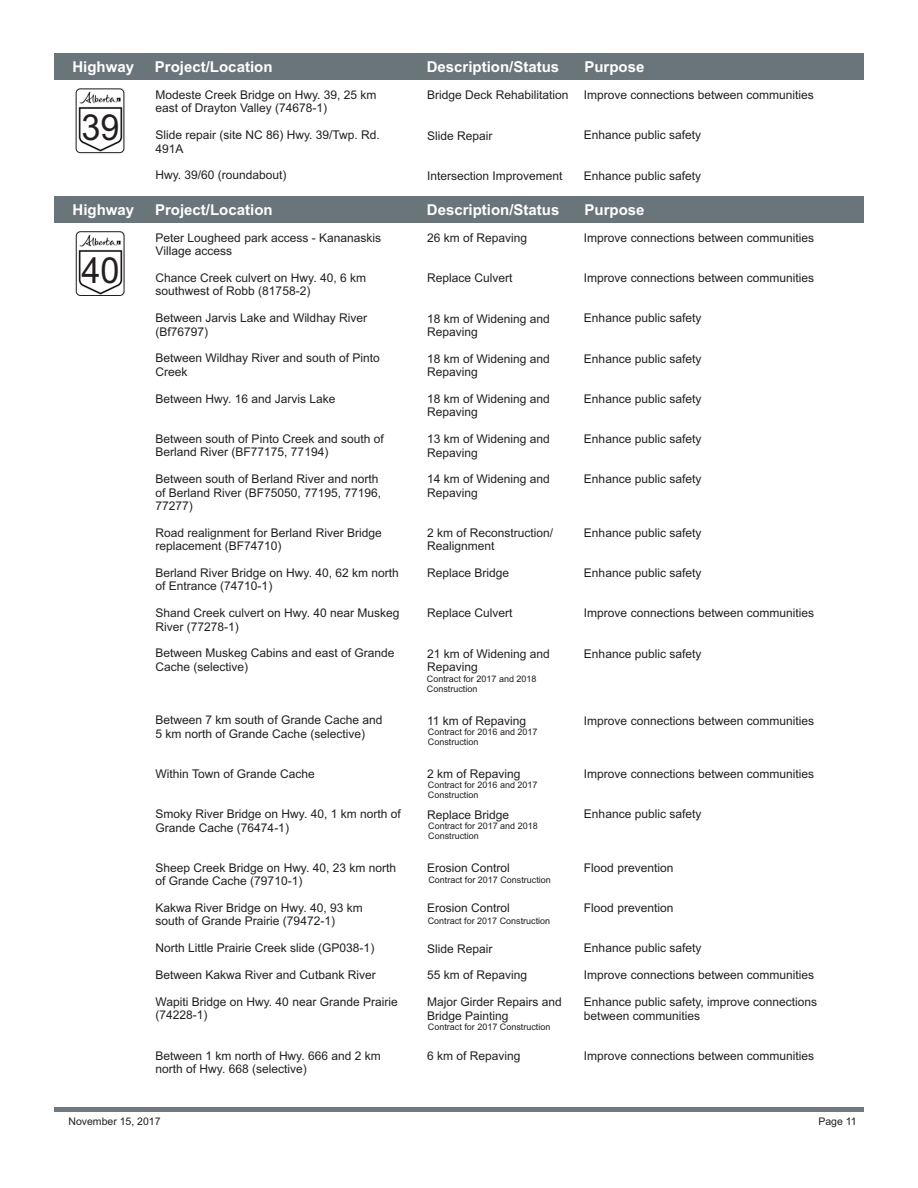
<style>
.page{position:relative;width:918px;height:1188px;background:#fff}
.page>*{position:absolute;margin:0;border:0;box-sizing:border-box;transform-origin:0 0}
.t1{font:36px "Arial";color:#231f20;scale:.95 1}
.t2{font:700 15px "Arial";color:#fff}
.t3{font:12px/13.4px "Arial";color:#231f20}
.t4{font:10.5px "Arial";color:#231f20}
.t5{font:9px/10.1px "Arial";color:#231f20}
</style>
<div class="page">
<div style="left:54px;top:1107px;width:810px;height:5px;background:#707880"></div>
<img style="left:76px;top:89px;width:48px;height:64px">
<div style="left:76px;top:89px;width:48px;height:64px;border:1px solid #231f20;border-radius:4px"></div>
<div style="left:88px;top:116px;width:24px;height:23px;background:#fff"></div>
<div style="left:54px;top:54px;width:810px;height:26px;background:#6a747b"></div>
<img style="left:76px;top:232px;width:48px;height:64px">
<div style="left:76px;top:231px;width:48px;height:65px;border:1px solid #231f20;border-radius:4px"></div>
<div style="left:88px;top:258px;width:25px;height:24px;background:#fff"></div>
<div style="left:54px;top:196px;width:810px;height:26px;background:#6a747b"></div>
<p class="t2" style="left:72px;top:61px;width:63px">Highway</p>
<p class="t2" style="left:155px;top:61px;width:119px">Project/Location</p>
<p class="t2" style="left:427px;top:61px;width:134px">Description/Status</p>
<p class="t2" style="left:584px;top:61px;width:62px">Purpose</p>
<h1 class="t1" style="left:81px;top:114px;width:42px">39</h1>
<p class="t3" style="left:155px;top:89px;width:223px">Modeste Creek Bridge on Hwy. 39, 25 km east of Drayton Valley (74678-1)</p>
<p class="t3" style="left:155px;top:129px;width:226px">Slide repair (site NC 86) Hwy. 39/Twp. Rd.<br>491A</p>
<p class="t3" style="left:155px;top:170px;width:133px">Hwy. 39/60 (roundabout)</p>
<p class="t3" style="left:427px;top:90px;width:143px">Bridge Deck Rehabilitation</p>
<p class="t3" style="left:427px;top:130px;width:67px">Slide Repair</p>
<p class="t3" style="left:427px;top:170px;width:137px">Intersection Improvement</p>
<p class="t3" style="left:584px;top:89px;width:232px">Improve connections between communities</p>
<p class="t3" style="left:584px;top:130px;width:119px">Enhance public safety</p>
<p class="t3" style="left:584px;top:170px;width:119px">Enhance public safety</p>
<p class="t2" style="left:73px;top:204px;width:63px">Highway</p>
<p class="t2" style="left:155px;top:204px;width:119px">Project/Location</p>
<p class="t2" style="left:427px;top:204px;width:134px">Description/Status</p>
<p class="t2" style="left:585px;top:204px;width:62px">Purpose</p>
<h1 class="t1" style="left:81px;top:256px;width:42px">40</h1>
<p class="t3" style="left:156px;top:232px;width:227px">Peter Lougheed park access - Kananaskis<br>Village access</p>
<p class="t3" style="left:156px;top:272px;width:212px">Chance Creek culvert on Hwy. 40, 6 km southwest of Robb (81758-2)</p>
<p class="t3" style="left:156px;top:312px;width:213px">Between Jarvis Lake and Wildhay River (Bf76797)</p>
<p class="t3" style="left:156px;top:353px;width:226px">Between Wildhay River and south of Pinto<br>Creek</p>
<p class="t3" style="left:156px;top:393px;width:181px">Between Hwy. 16 and Jarvis Lake</p>
<p class="t3" style="left:156px;top:433px;width:230px">Between south of Pinto Creek and south of<br>Berland River (BF77175, 77194)</p>
<p class="t3" style="left:156px;top:473px;width:227px">Between south of Berland River and north of Berland River (BF75050, 77195, 77196,<br>77277)</p>
<p class="t3" style="left:156px;top:527px;width:228px">Road realignment for Berland River Bridge replacement (BF74710)</p>
<p class="t3" style="left:156px;top:567px;width:245px">Berland River Bridge on Hwy. 40, 62 km north of Entrance (74710-1)</p>
<p class="t3" style="left:156px;top:607px;width:245px">Shand Creek culvert on Hwy. 40 near Muskeg<br>River (77278-1)</p>
<p class="t3" style="left:156px;top:648px;width:240px">Between Muskeg Cabins and east of Grande<br>Cache (selective)</p>
<p class="t3" style="left:156px;top:715px;width:228px">Between 7 km south of Grande Cache and<br>5 km north of Grande Cache (selective)</p>
<p class="t3" style="left:156px;top:768px;width:161px">Within Town of Grande Cache</p>
<p class="t3" style="left:156px;top:808px;width:247px">Smoky River Bridge on Hwy. 40, 1 km north of<br>Grande Cache (76474-1)</p>
<p class="t3" style="left:156px;top:862px;width:242px">Sheep Creek Bridge on Hwy. 40, 23 km north of Grande Cache (79710-1)</p>
<p class="t3" style="left:156px;top:902px;width:209px">Kakwa River Bridge on Hwy. 40, 93 km south of Grande Prairie (79472-1)</p>
<p class="t3" style="left:156px;top:943px;width:220px">North Little Prairie Creek slide (GP038-1)</p>
<p class="t3" style="left:156px;top:969px;width:222px">Between Kakwa River and Cutbank River</p>
<p class="t3" style="left:156px;top:996px;width:244px">Wapiti Bridge on Hwy. 40 near Grande Prairie (74228-1)</p>
<p class="t3" style="left:156px;top:1050px;width:227px">Between 1 km north of Hwy. 666 and 2 km north of Hwy. 668 (selective)</p>
<p class="t3" style="left:427px;top:232px;width:102px">26 km of Repaving</p>
<p class="t3" style="left:427px;top:273px;width:87px">Replace Culvert</p>
<p class="t3" style="left:427px;top:313px;width:124px">18 km of Widening and<br>Repaving</p>
<p class="t3" style="left:427px;top:353px;width:124px">18 km of Widening and<br>Repaving</p>
<p class="t3" style="left:427px;top:393px;width:124px">18 km of Widening and<br>Repaving</p>
<p class="t3" style="left:427px;top:433px;width:124px">13 km of Widening and<br>Repaving</p>
<p class="t3" style="left:427px;top:474px;width:124px">14 km of Widening and<br>Repaving</p>
<p class="t3" style="left:427px;top:527px;width:128px">2 km of Reconstruction/<br>Realignment</p>
<p class="t3" style="left:427px;top:567px;width:84px">Replace Bridge</p>
<p class="t3" style="left:427px;top:608px;width:87px">Replace Culvert</p>
<p class="t3" style="left:427px;top:648px;width:124px">21 km of Widening and<br>Repaving</p>
<p class="t5" style="left:427px;top:675px;width:111px">Contract for 2017 and 2018<br>Construction</p>
<p class="t3" style="left:427px;top:715px;width:101px">11 km of Repaving</p>
<p class="t5" style="left:428px;top:728px;width:111px">Contract for 2016 and 2017<br>Construction</p>
<p class="t5" style="left:428px;top:781px;width:111px">Contract for 2016 and 2017<br>Construction</p>
<p class="t5" style="left:428px;top:822px;width:111px">Contract for 2017 and 2018<br>Construction</p>
<p class="t3" style="left:427px;top:769px;width:95px">2 km of Repaving</p>
<p class="t3" style="left:427px;top:809px;width:84px">Replace Bridge</p>
<p class="t3" style="left:427px;top:862px;width:84px">Erosion Control</p>
<p class="t3" style="left:427px;top:903px;width:84px">Erosion Control</p>
<p class="t3" style="left:427px;top:943px;width:67px">Slide Repair</p>
<p class="t3" style="left:427px;top:970px;width:102px">55 km of Repaving</p>
<p class="t3" style="left:427px;top:996px;width:136px">Major Girder Repairs and<br>Bridge Painting</p>
<p class="t3" style="left:427px;top:1050px;width:95px">6 km of Repaving</p>
<p class="t5" style="left:428px;top:876px;width:124px">Contract for 2017 Construction</p>
<p class="t5" style="left:428px;top:917px;width:124px">Contract for 2017 Construction</p>
<p class="t5" style="left:428px;top:1023px;width:124px">Contract for 2017 Construction</p>
<p class="t3" style="left:584px;top:232px;width:232px">Improve connections between communities</p>
<p class="t3" style="left:584px;top:272px;width:232px">Improve connections between communities</p>
<p class="t3" style="left:584px;top:313px;width:119px">Enhance public safety</p>
<p class="t3" style="left:584px;top:353px;width:119px">Enhance public safety</p>
<p class="t3" style="left:584px;top:393px;width:119px">Enhance public safety</p>
<p class="t3" style="left:584px;top:433px;width:119px">Enhance public safety</p>
<p class="t3" style="left:584px;top:474px;width:119px">Enhance public safety</p>
<p class="t3" style="left:584px;top:527px;width:119px">Enhance public safety</p>
<p class="t3" style="left:584px;top:567px;width:119px">Enhance public safety</p>
<p class="t3" style="left:584px;top:608px;width:232px">Improve connections between communities</p>
<p class="t3" style="left:584px;top:648px;width:119px">Enhance public safety</p>
<p class="t3" style="left:584px;top:715px;width:232px">Improve connections between communities</p>
<p class="t3" style="left:584px;top:768px;width:232px">Improve connections between communities</p>
<p class="t3" style="left:584px;top:809px;width:119px">Enhance public safety</p>
<p class="t3" style="left:584px;top:862px;width:91px">Flood prevention</p>
<p class="t3" style="left:584px;top:902px;width:91px">Flood prevention</p>
<p class="t3" style="left:584px;top:943px;width:119px">Enhance public safety</p>
<p class="t3" style="left:584px;top:970px;width:232px">Improve connections between communities</p>
<p class="t3" style="left:584px;top:996px;width:235px">Enhance public safety, improve connections between communities</p>
<p class="t3" style="left:584px;top:1050px;width:232px">Improve connections between communities</p>
<p class="t4" style="left:68px;top:1117px;width:94px">November 15, 2017</p>
<p class="t4" style="left:818px;top:1117px;width:40px">Page 11</p>
</div>
